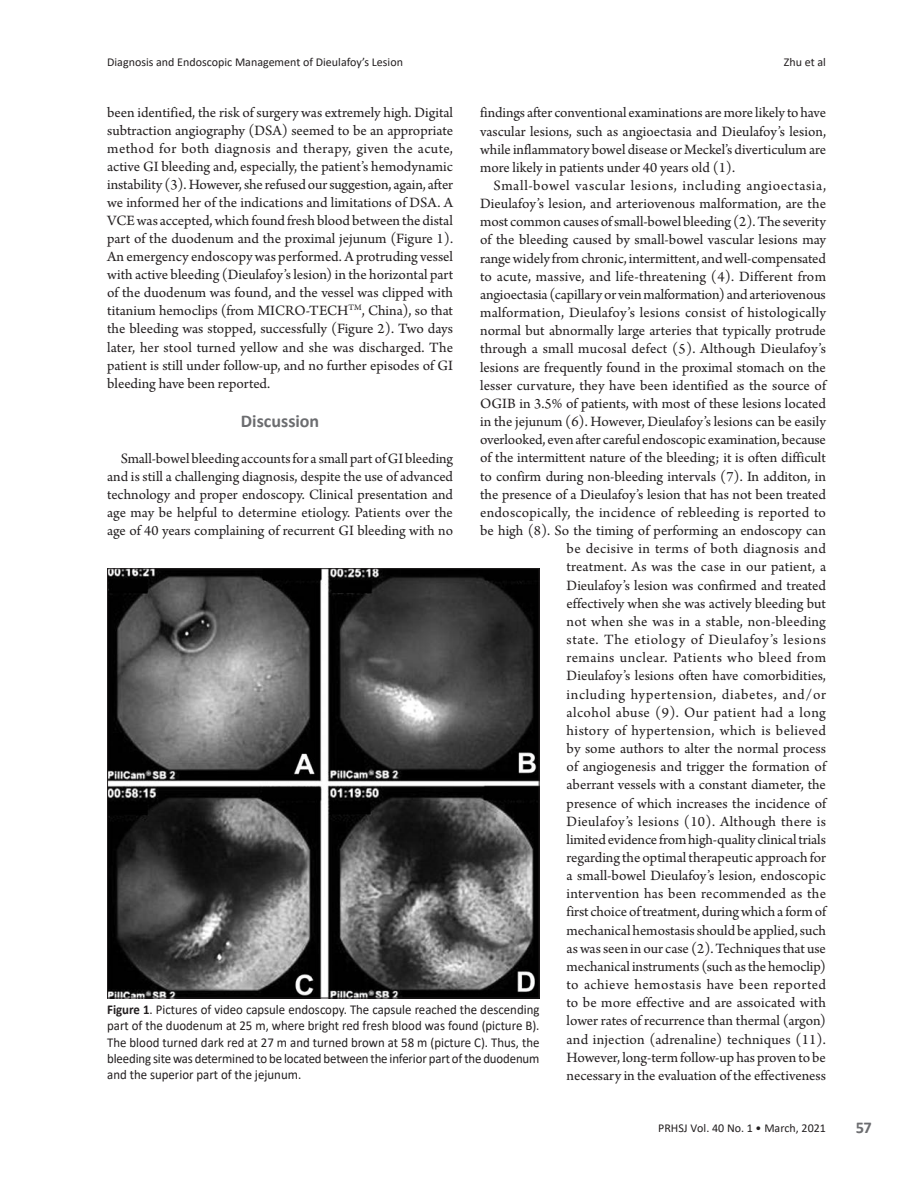
<style>
.page{position:relative;width:917px;height:1187px;background:#fff}
.page>*{position:absolute;margin:0;border:0;box-sizing:border-box;transform-origin:0 0}
.Article_Subtitle{font:700 18px "Calibri";color:#6c6d70}
.t1{font:700 16.5px "Calibri";color:#6c6d70}
.Article_Text{font:15px/18.1px "Arno Pro";color:#231f20;text-align:justify}
.Figures_and_tables{font:13.5px/16.2px "Calibri";color:#231f20;text-align:justify;scale:.95 1}
.t2{font:12px "Calibri";color:#231f20}
.s1{font-weight:700}
</style>
<div class="page">
<img style="left:109px;top:570px;width:428px;height:426px">
<p class="t2" style="left:107px;top:54px;width:297px">Diagnosis and Endoscopic Management of Dieulafoy’s Lesion</p>
<p class="t2" style="left:783px;top:54px;width:44px">Zhu et al</p>
<p class="Article_Text" style="left:107px;top:105px;width:347px">been identified, the risk of surgery was extremely high. Digital subtraction angiography (DSA) seemed to be an appropriate method for both diagnosis and therapy, given the acute, active GI bleeding and, especially, the patient’s hemodynamic instability (3). However, she refused our suggestion, again, after we informed her of the indications and limitations of DSA. A VCE was accepted, which found fresh blood between the distal part of the duodenum and the proximal jejunum (Figure 1).<br>An emergency endoscopy was performed. A protruding vessel with active bleeding (Dieulafoy’s lesion) in the horizontal part of the duodenum was found, and the vessel was clipped with titanium hemoclips (from MICRO-TECH<sup>TM</sup>, China), so that the bleeding was stopped, successfully (Figure 2). Two days later, her stool turned yellow and she was discharged. The patient is still under follow-up, and no further episodes of GI bleeding have been reported.</p>
<p class="Article_Subtitle" style="left:241px;top:408px;width:80px">Discussion</p>
<p class="Article_Text" style="left:107px;top:450px;width:347px;text-indent:14px">Small-bowel bleeding accounts for a small part of GI bleeding and is still a challenging diagnosis, despite the use of advanced technology and proper endoscopy. Clinical presentation and age may be helpful to determine etiology. Patients over the age of 40 years complaining of recurrent GI bleeding with no</p>
<p class="Article_Text" style="left:480px;top:104px;width:347px">findings after conventional examinations are more likely to have vascular lesions, such as angioectasia and Dieulafoy’s lesion, while inflammatory bowel disease or Meckel’s diverticulum are more likely in patients under 40 years old (1).</p>
<p class="Article_Text" style="left:480px;top:177px;width:347px;text-align:right">Small-bowel vascular lesions, including angioectasia, Dieulafoy’s lesion, and arteriovenous malformation, are the most common causes of small-bowel bleeding (2). The severity of the bleeding caused by small-bowel vascular lesions may range widely from chronic, intermittent, and well-compensated to acute, massive, and life-threatening (4). Different from angioectasia (capillary or vein malformation) and arteriovenous malformation, Dieulafoy’s lesions consist of histologically normal but abnormally large arteries that typically protrude through a small mucosal defect (5). Although Dieulafoy’s lesions are frequently found in the proximal stomach on the lesser curvature, they have been identified as the source of OGIB in 3.5% of patients, with most of these lesions located in the jejunum (6). However, Dieulafoy’s lesions can be easily overlooked, even after careful endoscopic examination, because of the intermittent nature of the bleeding; it is often difficult to confirm during non-bleeding intervals (7). In additon, in the presence of a Dieulafoy’s lesion that has not been treated endoscopically, the incidence of rebleeding is reported to be high (8). So the timing of performing an endoscopy can be decisive in terms of both diagnosis and<br>treatment. As was the case in our patient, a<br>Dieulafoy’s lesion was confirmed and treated<br>effectively when she was actively bleeding but<br>not when she was in a stable, non-bleeding<br>state. The etiology of Dieulafoy’s lesions<br>remains unclear. Patients who bleed from<br>Dieulafoy’s lesions often have comorbidities,<br>including hypertension, diabetes, and/or<br>alcohol abuse (9). Our patient had a long<br>history of hypertension, which is believed<br>by some authors to alter the normal process<br>of angiogenesis and trigger the formation of<br>aberrant vessels with a constant diameter, the<br>presence of which increases the incidence of<br>Dieulafoy’s lesions (10). Although there is<br>limited evidence from high-quality clinical trials<br>regarding the optimal therapeutic approach for<br>a small-bowel Dieulafoy’s lesion, endoscopic<br>intervention has been recommended as the<br>first choice of treatment, during which a form of<br>mechanical hemostasis should be applied, such<br>as was seen in our case (2). Techniques that use<br>mechanical instruments (such as the hemoclip)<br>to achieve hemostasis have been reported<br>to be more effective and are assoicated with<br>lower rates of recurrence than thermal (argon)<br>and injection (adrenaline) techniques (11).<br>However, long-term follow-up has proven to be<br>necessary in the evaluation of the effectiveness</p>
<p class="Figures_and_tables" style="left:107px;top:1001px;width:456px"><span class="s1">Figure 1</span>. Pictures of video capsule endoscopy. The capsule reached the descending part of the duodenum at 25 m, where bright red fresh blood was found (picture B).<br>The blood turned dark red at 27 m and turned brown at 58 m (picture C). Thus, the bleeding site was determined to be located between the inferior part of the duodenum and the superior part of the jejunum.</p>
<p class="t2" style="left:658px;top:1119px;width:169px">PRHSJ Vol. 40 No. 1 • March, 2021</p>
<p class="t1" style="left:855px;top:1115px;width:18px">57</p>
</div>
